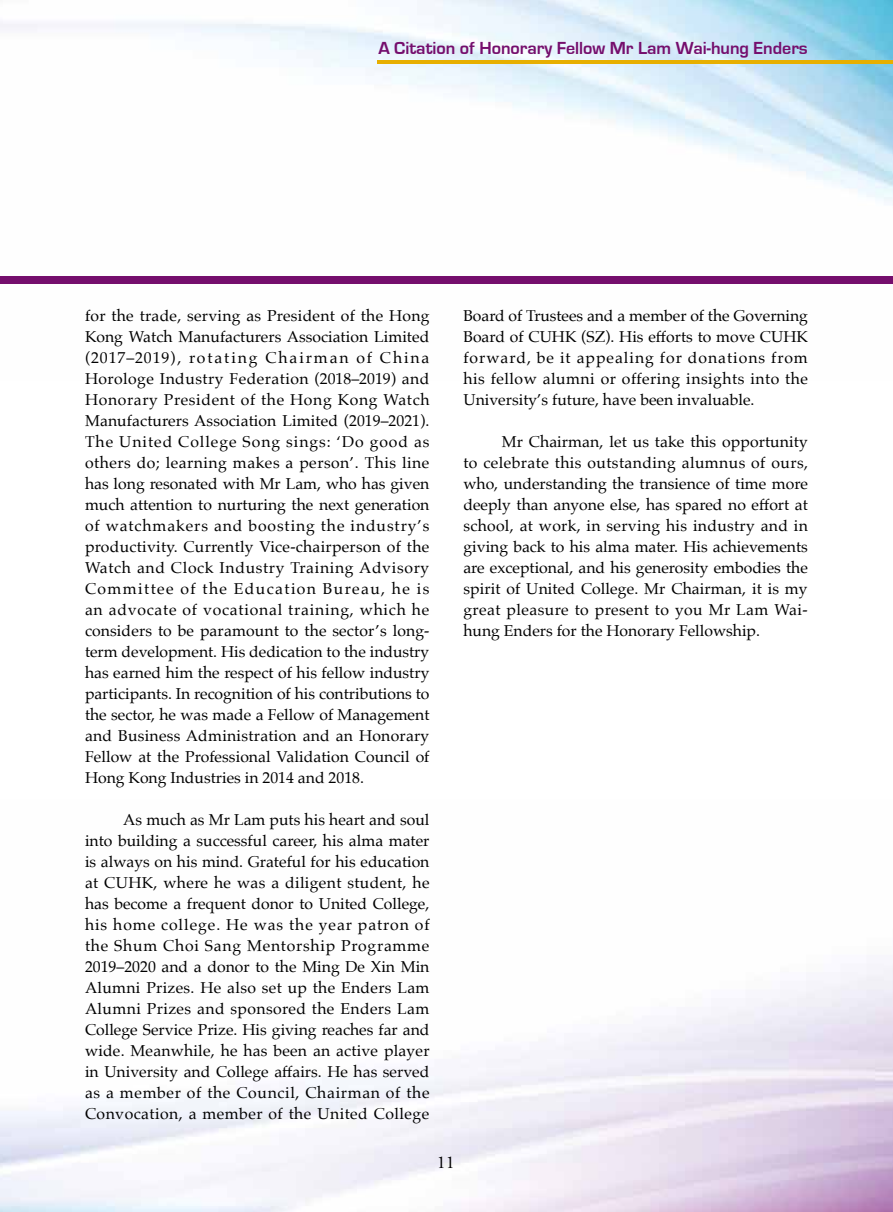
<style>
.page{position:relative;width:893px;height:1212px;background:#fff}
.page>*{position:absolute;margin:0;border:0;box-sizing:border-box;transform-origin:0 0}
.t1{font:700 18px "Eurostile";color:#750e6d}
.t2{font:18px "Adobe Garamond Pro";color:#000}
.t3{font:15.75px/21px "Palatino";color:#000;text-align:justify}
</style>
<div class="page">
<img style="left:0;top:0;width:893px;height:284px">
<hr style="left:378px;top:60px;width:515px;height:4px;background:#e7af00">
<div style="left:0;top:276px;width:893px;height:7px;background:#750e6d"></div>
<p class="t1" style="left:378px;top:38px;width:431px">A Citation of Honorary Fellow Mr Lam Wai-hung Enders</p>
<p class="t3" style="left:85px;top:305px;width:346px">for the trade, serving as President of the Hong Kong Watch Manufacturers Association Limited (2017–2019), rotating Chairman of China Horologe Industry Federation (2018–2019) and Honorary President of the Hong Kong Watch Manufacturers Association Limited (2019–2021).<br>The United College Song sings: ‘Do good as others do; learning makes a person’. This line has long resonated with Mr Lam, who has given much attention to nurturing the next generation of watchmakers and boosting the industry’s productivity. Currently Vice-chairperson of the Watch and Clock Industry Training Advisory Committee of the Education Bureau, he is an advocate of vocational training, which he considers to be paramount to the sector’s long&shy;term development. His dedication to the industry has earned him the respect of his fellow industry participants. In recognition of his contributions to the sector, he was made a Fellow of Management and Business Administration and an Honorary Fellow at the Professional Validation Council of Hong Kong Industries in 2014 and 2018.</p>
<p class="t3" style="left:85px;top:809px;width:346px;text-indent:38px">As much as Mr Lam puts his heart and soul into building a successful career, his alma mater is always on his mind. Grateful for his education at CUHK, where he was a diligent student, he has become a frequent donor to United College, his home college. He was the year patron of the Shum Choi Sang Mentorship Programme 2019–2020 and a donor to the Ming De Xin Min Alumni Prizes. He also set up the Enders Lam Alumni Prizes and sponsored the Enders Lam College Service Prize. His giving reaches far and wide. Meanwhile, he has been an active player in University and College affairs. He has served as a member of the Council, Chairman of the Convocation, a member of the United College</p>
<p class="t3" style="left:463px;top:305px;width:346px">Board of Trustees and a member of the Governing Board of CUHK (SZ). His efforts to move CUHK forward, be it appealing for donations from his fellow alumni or offering insights into the University’s future, have been invaluable.</p>
<p class="t3" style="left:463px;top:431px;width:346px;text-indent:38px">Mr Chairman, let us take this opportunity to celebrate this outstanding alumnus of ours, who, understanding the transience of time more deeply than anyone else, has spared no effort at school, at work, in serving his industry and in giving back to his alma mater. His achievements are exceptional, and his generosity embodies the spirit of United College. Mr Chairman, it is my great pleasure to present to you Mr Lam Wai&shy;hung Enders for the Honorary Fellowship.</p>
<p class="t2" style="left:437px;top:1151px;width:19px">11</p>
</div>
